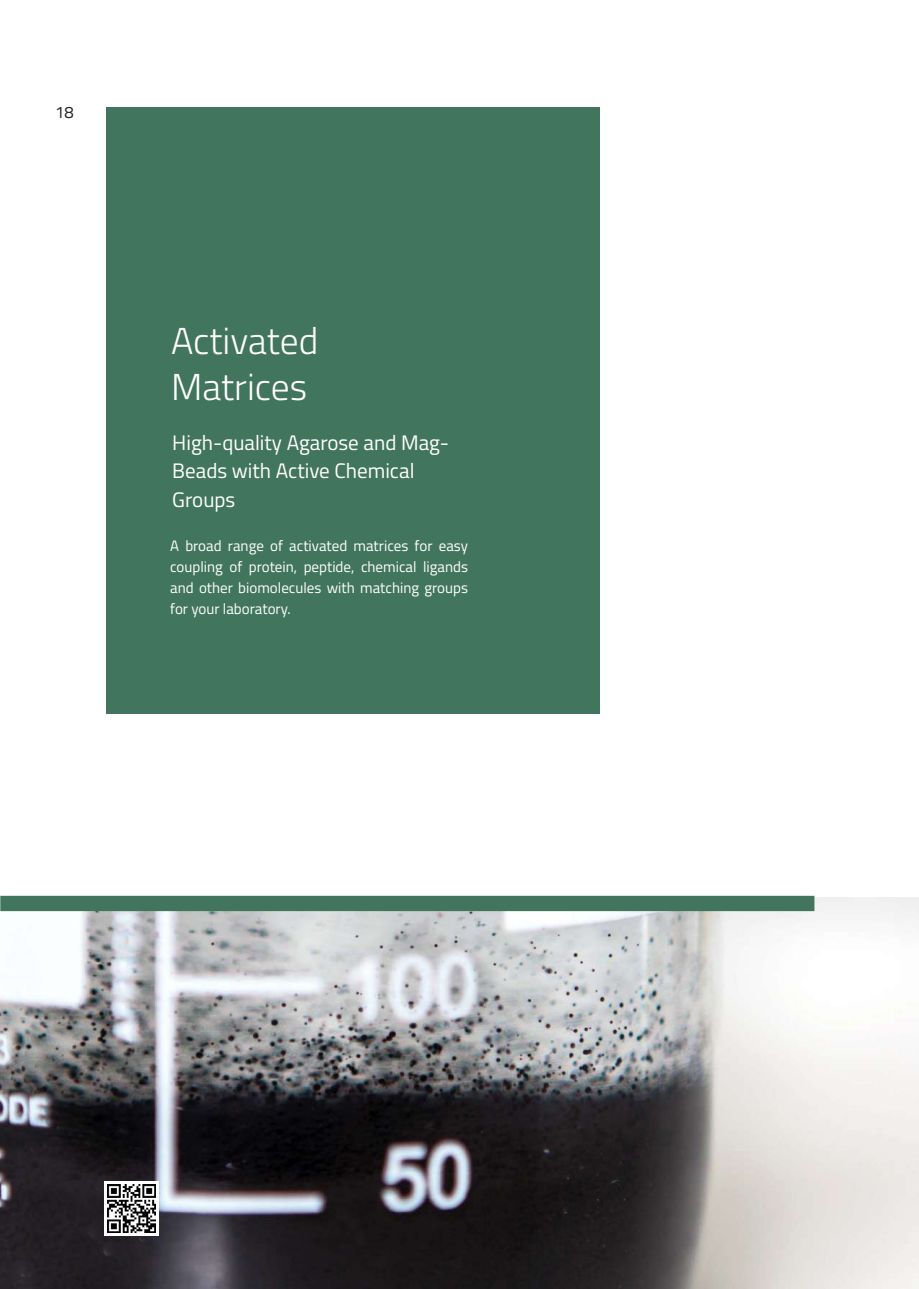
<style>
.page{position:relative;width:919px;height:1289px;background:#fff}
.page>*{position:absolute;margin:0;border:0;box-sizing:border-box;transform-origin:0 0}
.t1{font:300 37.5px/45px "Titillium Web";color:#fff}
.t2{font:21px/28.5px "Titillium Web";color:#fff}
.t3{font:16.5px "Titillium Web";color:#231f20}
.t4{font:15px/21px "Titillium Web";color:#fff;text-align:justify}
</style>
<div class="page">
<img style="left:0;top:897px;width:918px;height:391px">
<div style="left:106px;top:107px;width:494px;height:606px;background:#41755e"></div>
<div style="left:1px;top:896px;width:812px;height:14px;background:#42755e"></div>
<div style="left:0;top:895px;width:814px;height:16px;border:2px solid #42755e"></div>
<svg style="left:104px;top:1180px;width:55px;height:54px"></svg>
<img style="left:107px;top:1184px;width:48px;height:48px">
<p class="t3" style="left:55px;top:100px;width:20px">18</p>
<h1 class="t1" style="left:171px;top:317px;width:148px">Activated<br>Matrices</h1>
<h2 class="t2" style="left:172px;top:427px;width:278px">High-quality Agarose and Mag-<br>Beads with Active Chemical<br>Groups</h2>
<p class="t4" style="left:170px;top:534px;width:299px">A broad range of activated matrices for easy coupling of protein, peptide, chemical ligands and other biomolecules with matching groups for your laboratory.</p>
</div>
